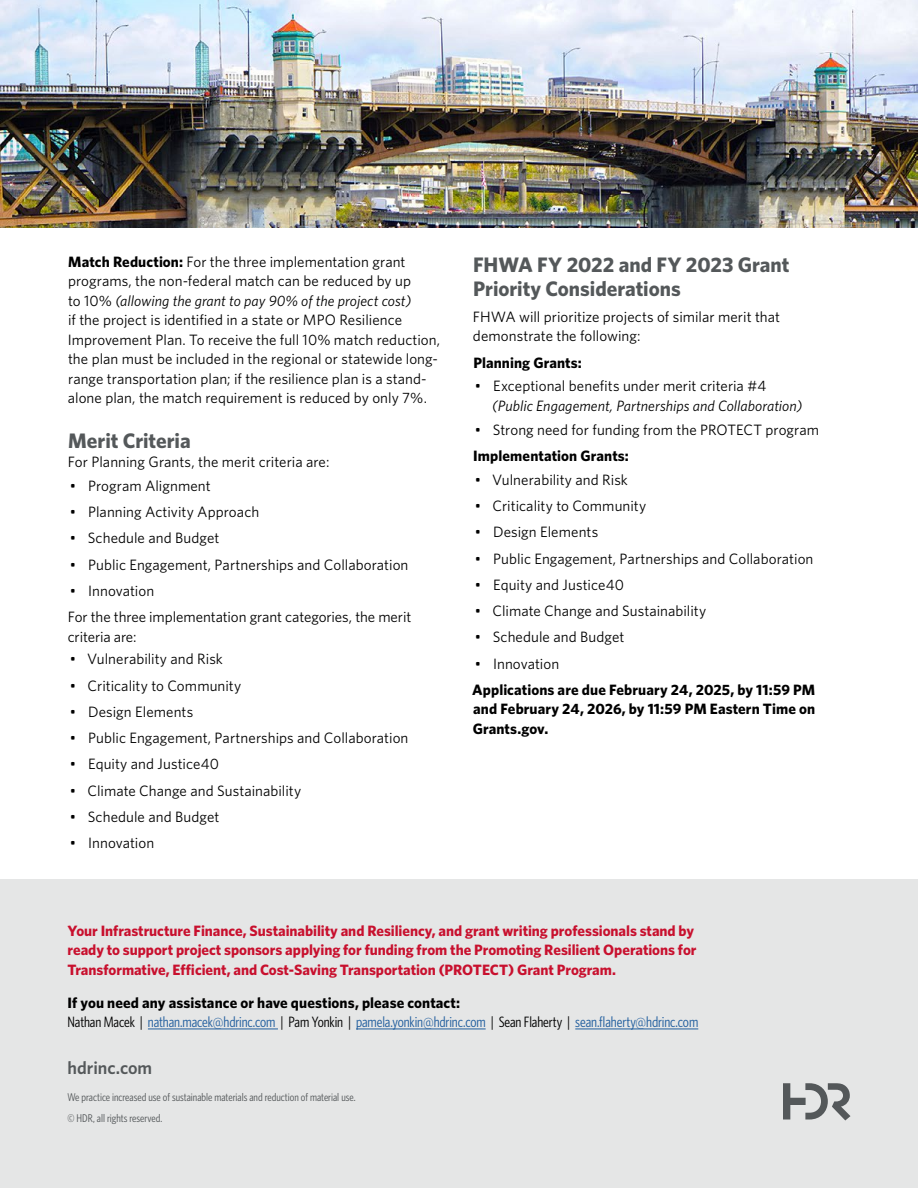
<style>
.page{position:relative;width:918px;height:1188px;background:#fff}
.page>*{position:absolute;margin:0;border:0;box-sizing:border-box;transform-origin:0 0}
.t1{font:700 21px/24px "Whitney";letter-spacing:-.005em;color:#54585a}
.t2{font:600 18px "Whitney";color:#54585a}
.t3{font:15px/19.5px "Whitney";letter-spacing:.005em;color:#000}
.t4{font:700 15px/19.5px "Whitney";letter-spacing:-.005em;color:#c8102e}
.t5{font:700 15px/19.5px "Whitney";letter-spacing:.005em;color:#000;text-align:justify}
.t6{font:15px "Whitney Condensed";letter-spacing:-.005em;color:#215e9e}
.t7{font:italic 15px "Whitney";color:#000}
.t8{font:11.25px/20.2px "Whitney Condensed";color:#54585a}
.s1{font-weight:700}
.s2{font-style:italic}
.s3{color:#000}
</style>
<div class="page">
<div style="left:0;top:879px;width:918px;height:309px;background:#e5e6e6"></div>
<hr style="left:148px;top:1029px;width:130px;height:1px;background:#215e9e">
<hr style="left:356px;top:1029px;width:130px;height:1px;background:#215e9e">
<hr style="left:575px;top:1029px;width:123px;height:1px;background:#215e9e">
<svg style="left:783px;top:1083px;width:67px;height:38px"></svg>
<img style="left:0;top:0;width:918px;height:228px">
<p class="t3" style="left:68px;top:252px;width:374px"><span class="s1">Match Reduction:</span> For the three implementation grant programs, the non-federal match can be reduced by up<br>to 10% <span class="s2">(allowing the grant to pay 90% of the project cost)<br></span>if the project is identified in a state or MPO Resilience Improvement Plan. To receive the full 10% match reduction, the plan must be included in the regional or statewide long&shy;range transportation plan; if the resilience plan is a stand&shy;alone plan, the match requirement is reduced by only 7%.</p>
<h1 class="t1" style="left:68px;top:428px;width:124px">Merit Criteria</h1>
<p class="t3" style="left:68px;top:452px;width:263px">For Planning Grants, the merit criteria are:</p>
<p class="t3" style="left:70px;top:476px;width:143px">• Program Alignment</p>
<p class="t3" style="left:70px;top:502px;width:191px">• Planning Activity Approach</p>
<p class="t3" style="left:70px;top:528px;width:151px">• Schedule and Budget</p>
<p class="t3" style="left:70px;top:554px;width:340px">• Public Engagement, Partnerships and Collaboration</p>
<p class="t3" style="left:68px;top:577px;width:345px;line-height:26.2px">• Innovation<br>For the three implementation grant categories, the merit</p>
<p class="t3" style="left:68px;top:626px;width:70px">criteria are:</p>
<p class="t3" style="left:70px;top:649px;width:155px">• Vulnerability and Risk</p>
<p class="t3" style="left:70px;top:675px;width:173px">• Criticality to Community</p>
<p class="t3" style="left:70px;top:702px;width:125px">• Design Elements</p>
<p class="t3" style="left:70px;top:728px;width:340px">• Public Engagement, Partnerships and Collaboration</p>
<p class="t3" style="left:70px;top:754px;width:151px">• Equity and Justice40</p>
<p class="t3" style="left:70px;top:780px;width:233px">• Climate Change and Sustainability</p>
<p class="t3" style="left:70px;top:807px;width:151px">• Schedule and Budget</p>
<p class="t3" style="left:70px;top:833px;width:86px">• Innovation</p>
<h1 class="t1" style="left:473px;top:252px;width:318px">FHWA FY 2022 and FY 2023 Grant<br>Priority Considerations</h1>
<p class="t3" style="left:473px;top:307px;width:309px">FHWA will prioritize projects of similar merit that demonstrate the following:</p>
<p class="t5" style="left:473px;top:352px;width:110px">Planning Grants:</p>
<p class="t3" style="left:475px;top:376px;width:293px">• Exceptional benefits under merit criteria #4</p>
<p class="t7" style="left:492px;top:396px;width:312px">(Public Engagement, Partnerships and Collaboration)</p>
<p class="t3" style="left:475px;top:419px;width:346px">• Strong need for funding from the PROTECT program</p>
<p class="t5" style="left:473px;top:446px;width:157px">Implementation Grants:</p>
<p class="t3" style="left:475px;top:470px;width:155px">• Vulnerability and Risk</p>
<p class="t3" style="left:475px;top:496px;width:173px">• Criticality to Community</p>
<p class="t3" style="left:475px;top:522px;width:125px">• Design Elements</p>
<p class="t3" style="left:475px;top:548px;width:340px">• Public Engagement, Partnerships and Collaboration</p>
<p class="t3" style="left:475px;top:575px;width:151px">• Equity and Justice40</p>
<p class="t3" style="left:475px;top:601px;width:233px">• Climate Change and Sustainability</p>
<p class="t3" style="left:475px;top:627px;width:151px">• Schedule and Budget</p>
<p class="t3" style="left:475px;top:653px;width:86px">• Innovation</p>
<p class="t5" style="left:472px;top:680px;width:345px">Applications are due February 24, 2025, by 11:59 PM and February 24, 2026, by 11:59 PM Eastern Time on Grants.gov.</p>
<p class="t4" style="left:68px;top:921px;width:631px">Your Infrastructure Finance, Sustainability and Resiliency, and grant writing professionals stand by ready to support project sponsors applying for funding from the Promoting Resilient Operations for<br>Transformative, Efficient, and Cost-Saving Transportation (PROTECT) Grant Program.</p>
<p class="t5" style="left:68px;top:993px;width:394px">If you need any assistance or have questions, please contact:</p>
<p class="t6" style="left:68px;top:1013px;width:632px"><span class="s3">Nathan Macek |</span> nathan.macek@hdrinc.com <span class="s3">| Pam Yonkin |</span> pamela.yonkin@hdrinc.com <span class="s3">| Sean Flaherty |</span> sean.flaherty@hdrinc.com</p>
<p class="t2" style="left:68px;top:1056px;width:86px">hdrinc.com</p>
<p class="t8" style="left:68px;top:1087px;width:290px">We practice increased use of sustainable materials and reduction of material use. © HDR, all rights reserved.</p>
</div>
